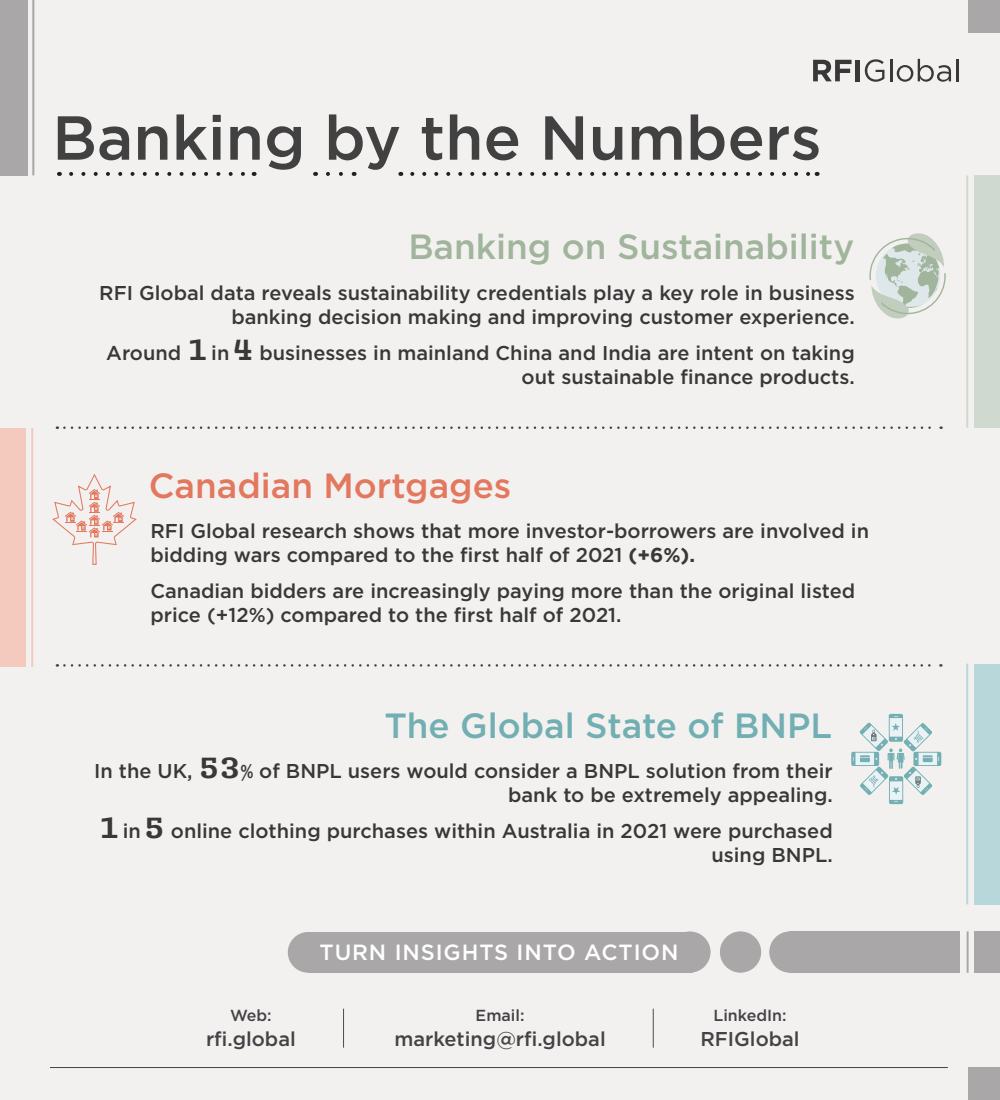
<style>
.page{position:relative;width:1000px;height:1100px;background:#f2f1f0}
.page>*{position:absolute;margin:0;border:0;box-sizing:border-box;transform-origin:0 0}
.t1{font:500 62px "Gotham";color:#414142}
.t2{font:500 35px "Gotham";color:#a1b59c}
.t3{font:500 35px "Gotham";color:#72afb2}
.t4{font:500 35px "Gotham";color:#e3785e}
.t5{font:500 22px "Gotham";letter-spacing:.04em;color:#fff}
.t6{font:500 20px/24px "Gotham";color:#383838;text-align:right}
.t7{font:500 20px "Gotham";color:#434245}
.t8{font:500 16px "Gotham";color:#434245}
.s1{font-family:"Fantabular MVB";font-size:30px}
.s2{font-weight:700}
.s3{font-family:"Fantabular MVB";font-size:18px}
</style>
<div class="page">
<div style="left:0;top:0;width:27px;height:175px;background:#a9a7a7"></div>
<hr style="left:32px;top:0;width:2px;height:175px;background:#a7a5a5">
<div style="left:969px;top:0;width:31px;height:32px;background:#a9a7a7"></div>
<svg style="left:813px;top:60px;width:39px;height:21px"></svg>
<div style="left:855px;top:60px;width:5px;height:21px;background:#383838"></div>
<svg style="left:865px;top:59px;width:19px;height:23px"></svg>
<hr style="left:890px;top:59px;width:2px;height:22px;background:#383838">
<svg style="left:897px;top:59px;width:54px;height:23px"></svg>
<hr style="left:956px;top:59px;width:3px;height:22px;background:#383838">
<svg style="left:71px;top:172px;width:174px;height:4px"></svg>
<svg style="left:328px;top:172px;width:15px;height:4px"></svg>
<svg style="left:412px;top:172px;width:398px;height:4px"></svg>
<div style="left:974px;top:664px;width:26px;height:240px;background:#b8d7da"></div>
<div style="left:974px;top:176px;width:26px;height:252px;background:#cfd9cf"></div>
<hr style="left:966px;top:664px;width:2px;height:240px;background:#b8d7da">
<hr style="left:966px;top:176px;width:2px;height:252px;background:#cfd9cf">
<svg style="left:64px;top:426px;width:878px;height:3px"></svg>
<svg style="left:64px;top:664px;width:877px;height:3px"></svg>
<div style="left:974px;top:931px;width:26px;height:42px;background:#a9a7a7"></div>
<div style="left:790px;top:931px;width:170px;height:42px;background:#a9a7a7"></div>
<hr style="left:967px;top:931px;width:2px;height:42px;background:#a9a7a7">
<div style="left:308px;top:932px;width:384px;height:41px;background:#a9a7a7"></div>
<div style="left:288px;top:932px;width:41px;height:41px;background:#a9a7a7;border-radius:50%"></div>
<div style="left:769px;top:931px;width:42px;height:42px;background:#a9a7a7;border-radius:50%"></div>
<div style="left:720px;top:931px;width:41px;height:42px;background:#a9a7a7;border-radius:50%"></div>
<div style="left:669px;top:931px;width:42px;height:42px;background:#a9a7a7;border-radius:50%"></div>
<div style="left:968px;top:1068px;width:32px;height:32px;background:#a9a7a7"></div>
<hr style="left:50px;top:1067px;width:898px;height:1px;background:#434245">
<hr style="left:343px;top:1009px;width:1px;height:39px;background:#4f4b4c">
<hr style="left:653px;top:1009px;width:1px;height:39px;background:#4f4b4c">
<svg style="left:869px;top:233px;width:77px;height:86px"></svg>
<div style="left:0;top:428px;width:26px;height:239px;background:#f4c9be"></div>
<hr style="left:31px;top:428px;width:2px;height:239px;background:#f4c9be">
<svg style="left:52px;top:474px;width:85px;height:91px"></svg>
<div style="left:913px;top:752px;width:28px;height:14px;background:#73b0b3;border-radius:2px"></div>
<div style="left:889px;top:714px;width:14px;height:28px;background:#73b0b3;border-radius:2px"></div>
<div style="left:889px;top:776px;width:14px;height:28px;background:#73b0b3;border-radius:2px"></div>
<div style="left:851px;top:752px;width:28px;height:14px;background:#73b0b3;border-radius:2px"></div>
<svg style="left:853px;top:716px;width:87px;height:86px"></svg>
<p class="t1" style="left:52px;top:97px;width:771px">Banking by the Numbers</p>
<p class="t2" style="left:408px;top:224px;width:447px">Banking on Sustainability</p>
<p class="t6" style="left:99px;top:281px;width:757px">RFI Global data reveals sustainability credentials play a key role in business banking decision making and improving customer experience.</p>
<p class="t6" style="left:106px;top:341px;width:750px">Around <span class="s1">1</span> in <span class="s1">4</span> businesses in mainland China and India are intent on taking out sustainable finance products.</p>
<p class="t4" style="left:149px;top:463px;width:364px">Canadian Mortgages</p>
<p class="t6" style="left:150px;top:519px;width:720px;text-align:left">RFI Global research shows that more investor-borrowers are involved in bidding wars compared to the first half of 2021 <span class="s2">(+6%).</span></p>
<p class="t6" style="left:150px;top:579px;width:706px;text-align:left">Canadian bidders are increasingly paying more than the original listed price (+12%) compared to the first half of 2021.</p>
<p class="t3" style="left:385px;top:703px;width:449px">The Global State of BNPL</p>
<p class="t6" style="left:94px;top:759px;width:740px">In the UK, <span class="s1">53</span><span class="s3">%</span> of BNPL users would consider a BNPL solution from their bank to be extremely appealing.</p>
<p class="t6" style="left:99px;top:819px;width:736px"><span class="s1">1</span> in <span class="s1">5</span> online clothing purchases within Australia in 2021 were purchased using BNPL.</p>
<p class="t8" style="left:230px;top:1005px;width:43px">Web:</p>
<p class="t7" style="left:206px;top:1026px;width:91px">rfi.global</p>
<p class="t5" style="left:320px;top:938px;width:360px">TURN INSIGHTS INTO ACTION</p>
<p class="t8" style="left:476px;top:1005px;width:50px">Email:</p>
<p class="t7" style="left:394px;top:1026px;width:213px">marketing@rfi.global</p>
<p class="t8" style="left:713px;top:1005px;width:75px">LinkedIn:</p>
<p class="t7" style="left:700px;top:1026px;width:101px">RFIGlobal</p>
</div>
